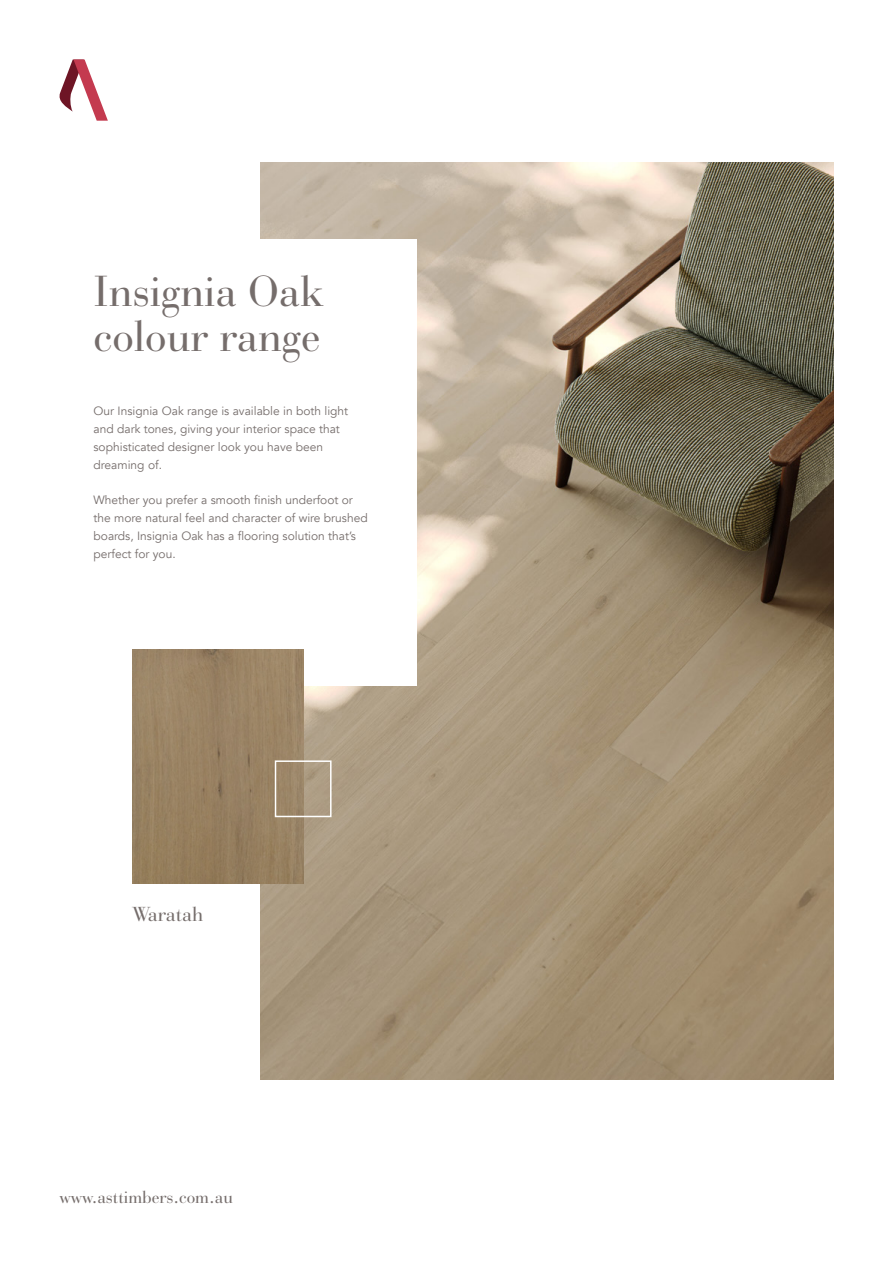
<style>
.page{position:relative;width:893px;height:1263px;background:#fff}
.page>*{position:absolute;margin:0;border:0;box-sizing:border-box;transform-origin:0 0}
.t1{font:45px/45px "Parma MT Pro Display";color:#756d6b}
.t2{font:21px "Parma MT Pro Display";color:#756d6b}
.t3{font:18px "Parma MT Pro Display";color:#756d6b}
.t4{font:12px/18px "Avenir";color:#756d6b}
</style>
<div class="page">
<img style="left:260px;top:163px;width:573px;height:916px">
<div style="left:60px;top:240px;width:357px;height:446px;background:#fff"></div>
<img style="left:132px;top:649px;width:171px;height:234px">
<div style="left:275px;top:760px;width:57px;height:57px;border:2px solid #fff"></div>
<svg style="left:60px;top:60px;width:48px;height:61px"></svg>
<h1 class="t1" style="left:94px;top:267px;width:232px">Insignia Oak colour range</h1>
<p class="t4" style="left:94px;top:402px;width:256px">Our Insignia Oak range is available in both light and dark tones, giving your interior space that sophisticated designer look you have been dreaming of.</p>
<p class="t4" style="left:94px;top:491px;width:276px">Whether you prefer a smooth finish underfoot or the more natural feel and character of wire brushed boards, Insignia Oak has a flooring solution that’s perfect for you.</p>
<h2 class="t2" style="left:132px;top:901px;width:73px">Waratah</h2>
<h3 class="t3" style="left:60px;top:1186px;width:175px">www.asttimbers.com.au</h3>
</div>
